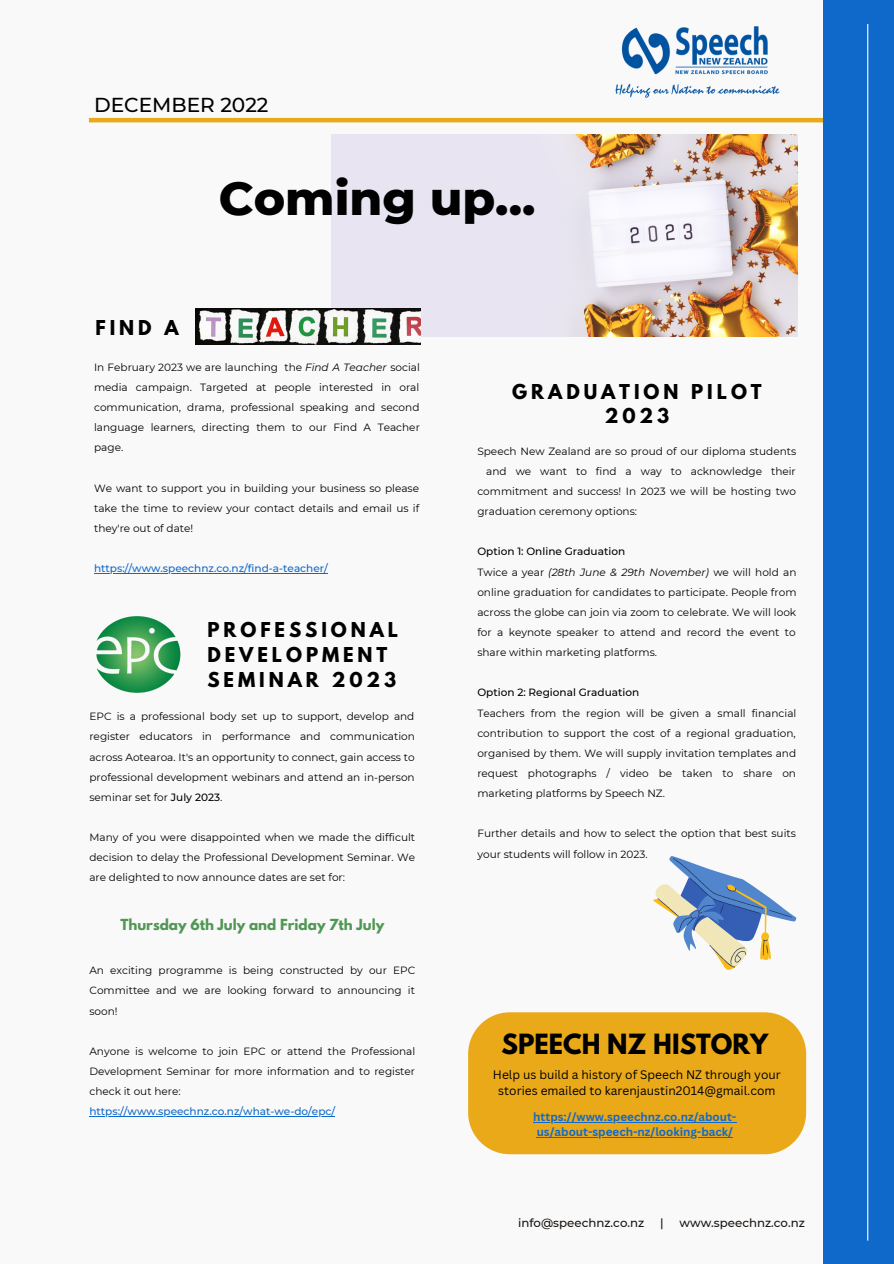
<style>
.page{position:relative;width:894px;height:1264px;background:#fff}
.page>*{position:absolute;margin:0;border:0;box-sizing:border-box;transform-origin:0 0}
.t1{font:800 47.25px "Montserrat";color:#000}
.t2{font:700 24.6px "League Spartan";color:#000}
.t3{font:500 20.1px "Montserrat";color:#000}
.t4{font:700 18.15px/24.8px "League Spartan";letter-spacing:.215em;color:#000;text-align:center}
.t5{font:700 13.5px "League Spartan";color:#519754}
.t6{font:12px/16px "Canva Sans";color:#000;text-align:center}
.t7{font:500 11.85px "Montserrat";color:#171310}
.t8{font:700 11.55px/15.5px "Canva Sans";color:#0f69ca}
.t9{font:10.5px/20.1px "Montserrat";color:#000;text-align:justify}
.t10{font:500 10.5px "Montserrat";color:#0f69ca}
.t11{font:500 10.5px "Montserrat";color:#000}
.s1{font-style:italic}
.s2{font-weight:500}
</style>
<div class="page">
<div style="left:0;top:0;width:893px;height:1263px;background:#f9f9f9"></div>
<hr style="left:89px;top:118px;width:752px;height:4px;background:#eaa919">
<div style="left:823px;top:0;width:70px;height:1263px;background:#0f69ca"></div>
<hr style="left:866px;top:24px;width:2px;height:1216px;background:#fff">
<img style="left:615px;top:26px;width:165px;height:72px">
<img style="left:331px;top:135px;width:465px;height:201px">
<img style="left:195px;top:309px;width:225px;height:36px">
<svg style="left:653px;top:856px;width:143px;height:113px"></svg>
<img style="left:96px;top:616px;width:85px;height:77px">
<hr style="left:94px;top:573px;width:234px;height:1px;background:#0f69ca">
<hr style="left:89px;top:1116px;width:246px;height:1px;background:#0f69ca">
<div style="left:468px;top:1012px;width:337px;height:142px;background:#eaa919;border-radius:42px"></div>
<hr style="left:533px;top:1121px;width:203px;height:1px;background:#0f69ca">
<hr style="left:536px;top:1136px;width:197px;height:1px;background:#0f69ca">
<h3 class="t3" style="left:94px;top:93px;width:176px">DECEMBER 2022</h3>
<h3 class="t4" style="left:95px;top:318px;width:85px">FIND A</h3>
<h1 class="t1" style="left:219px;top:169px;width:318px">Coming up...</h1>
<p class="t9" style="left:94px;top:357px;width:327px">In February 2023 we are launching the <span class="s1">Find A Teacher</span> social media campaign. Targeted at people interested in oral communication, drama, professional speaking and second language learners, directing them to our Find A Teacher page.</p>
<p class="t9" style="left:94px;top:478px;width:326px">We want to support you in building your business so please take the time to review your contact details and email us if they're out of date!</p>
<p class="t10" style="left:94px;top:562px;width:235px">https://www.speechnz.co.nz/find-a-teacher/</p>
<h3 class="t4" style="left:207px;top:619px;width:192px;text-align:left">PROFESSIONAL<br>DEVELOPMENT<br>SEMINAR 2023</h3>
<p class="t9" style="left:89px;top:706px;width:327px">EPC is a professional body set up to support, develop and register educators in performance and communication across Aotearoa. It's an opportunity to connect, gain access to professional development webinars and attend an in-person seminar set for <span class="s2">July 2023</span>.</p>
<p class="t9" style="left:89px;top:827px;width:327px">Many of you were disappointed when we made the difficult decision to delay the Professional Development Seminar. We are delighted to now announce dates are set for:</p>
<p class="t5" style="left:120px;top:918px;width:265px">Thursday 6th July and Friday 7th July</p>
<p class="t9" style="left:89px;top:960px;width:327px">An exciting programme is being constructed by our EPC Committee and we are looking forward to announcing it soon!</p>
<p class="t9" style="left:89px;top:1041px;width:327px">Anyone is welcome to join EPC or attend the Professional Development Seminar for more information and to register check it out here:</p>
<p class="t10" style="left:89px;top:1105px;width:247px">https://www.speechnz.co.nz/what-we-do/epc/</p>
<h3 class="t4" style="left:512px;top:381px;width:251px">GRADUATION PILOT<br>2023</h3>
<p class="t9" style="left:477px;top:441px;width:320px">Speech New Zealand are so proud of our diploma students</p>
<p class="t9" style="left:486px;top:461px;width:311px">and we want to find a way to acknowledge their</p>
<p class="t9" style="left:477px;top:481px;width:320px">commitment and success! In 2023 we will be hosting two</p>
<p class="t9" style="left:477px;top:501px;width:161px">graduation ceremony options:</p>
<p class="t9" style="left:477px;top:541px;width:320px;text-align:left"><span class="s2">Option 1: Online Graduation<br></span>Twice a year <span class="s1">(28th June &amp; 29th November)</span> we will hold an online graduation for candidates to participate. People from across the globe can join via zoom to celebrate. We will look for a keynote speaker to attend and record the event to share within marketing platforms.</p>
<p class="t11" style="left:477px;top:686px;width:163px">Option 2: Regional Graduation</p>
<p class="t9" style="left:477px;top:702px;width:320px">Teachers from the region will be given a small financial contribution to support the cost of a regional graduation, organised by them. We will supply invitation templates and request photographs / video be taken to share on marketing platforms by Speech NZ.</p>
<p class="t9" style="left:477px;top:823px;width:320px">Further details and how to select the option that best suits your students will follow in 2023.</p>
<h2 class="t2" style="left:501px;top:1032px;width:268px">SPEECH NZ HISTORY</h2>
<p class="t6" style="left:493px;top:1066px;width:289px">Help us build a history of Speech NZ through your stories emailed to karenjaustin2014@gmail.com</p>
<p class="t8" style="left:533px;top:1108px;width:204px">https://www.speechnz.co.nz/about&shy;us/about-speech-nz/looking-back/</p>
<p class="t7" style="left:518px;top:1215px;width:128px">info@speechnz.co.nz</p>
<p class="t7" style="left:660px;top:1215px;width:5px">|</p>
<p class="t7" style="left:679px;top:1215px;width:127px">www.speechnz.co.nz</p>
</div>
